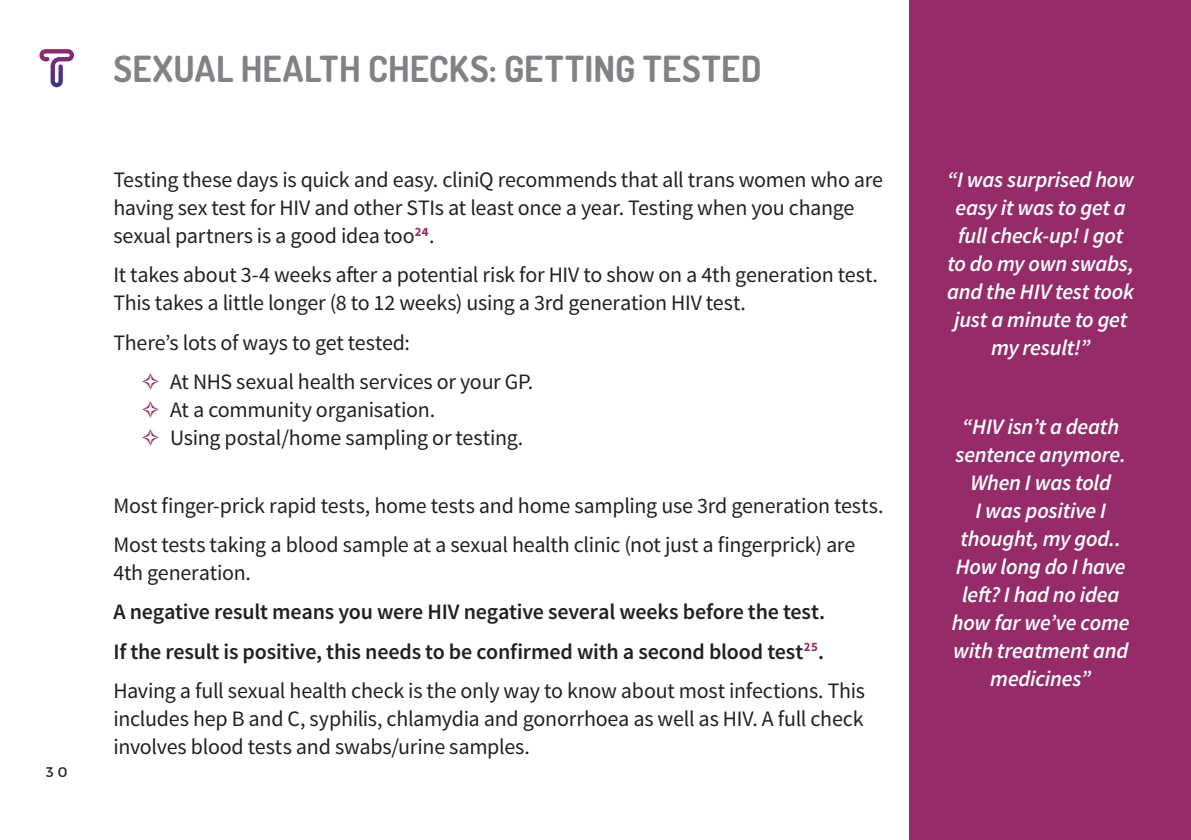
<style>
.page{position:relative;width:1191px;height:840px;background:#fff}
.page>*{position:absolute;margin:0;border:0;box-sizing:border-box;transform-origin:0 0}
.Headline{font:700 36px "Dosis";letter-spacing:.015em;color:#808285}
.Body{font:22px/28px "Source Sans Pro";letter-spacing:-.01em;color:#232020}
.Body-2{font:italic 600 22px/28px "Source Sans Pro";letter-spacing:-.01em;color:#fff;text-align:center}
.Body_semi_bold{font:600 22px "Source Sans Pro";letter-spacing:-.01em;color:#232020}
._2_column_bullets{font:22px "Source Sans Pro";letter-spacing:-.015em;color:#232020}
.t1{font:14px "Montserrat";color:#232020}
.s1{color:#962b6a}
</style>
<div class="page">
<div style="left:909px;top:0;width:282px;height:839px;background:#962b6a"></div>
<svg style="left:39px;top:49px;width:35px;height:38px"></svg>
<p class="t1" style="left:46px;top:762px;width:23px">3 0</p>
<p class="Headline" style="left:113px;top:46px;width:650px">SEXUAL HEALTH CHECKS: GETTING TESTED</p>
<p class="Body" style="left:113px;top:166px;width:771px">Testing these days is quick and easy. cliniQ recommends that all trans women who are having sex test for HIV and other STIs at least once a year. Testing when you change sexual partners is a good idea too<sup>24</sup>.</p>
<p class="Body" style="left:113px;top:261px;width:766px">It takes about 3-4 weeks after a potential risk for HIV to show on a 4th generation test.<br>This takes a little longer (8 to 12 weeks) using a 3rd generation HIV test.</p>
<p class="Body" style="left:113px;top:328px;width:298px">There’s lots of ways to get tested:</p>
<p class="_2_column_bullets" style="left:142px;top:368px;width:393px"><span class="s1">✧</span> At NHS sexual health services or your GP.</p>
<p class="_2_column_bullets" style="left:142px;top:396px;width:295px"><span class="s1">✧</span> At a community organisation.</p>
<p class="_2_column_bullets" style="left:142px;top:424px;width:383px"><span class="s1">✧</span> Using postal/home sampling or testing.</p>
<p class="Body" style="left:113px;top:491px;width:771px">Most finger-prick rapid tests, home tests and home sampling use 3rd generation tests.</p>
<p class="Body" style="left:113px;top:530px;width:743px">Most tests taking a blood sample at a sexual health clinic (not just a fingerprick) are<br>4th generation.</p>
<p class="Body_semi_bold" style="left:113px;top:597px;width:713px">A negative result means you were HIV negative several weeks before the test.</p>
<p class="Body_semi_bold" style="left:113px;top:637px;width:712px">If the result is positive, this needs to be confirmed with a second blood test<sup>25</sup>.</p>
<p class="Body" style="left:113px;top:676px;width:753px;text-align:justify">Having a full sexual health check is the only way to know about most infections. This includes hep B and C, syphilis, chlamydia and gonorrhoea as well as HIV. A full check involves blood tests and swabs/urine samples.</p>
<p class="Body-2" style="left:947px;top:165px;width:189px">“I was surprised how easy it was to get a full check-up! I got to do my own swabs, and the HIV test took just a minute to get my result!”</p>
<p class="Body-2" style="left:952px;top:412px;width:179px">“HIV isn’t a death sentence anymore.<br>When I was told<br>I was positive I thought, my god..<br>How long do I have left? I had no idea how far we’ve come with treatment and medicines”</p>
</div>
